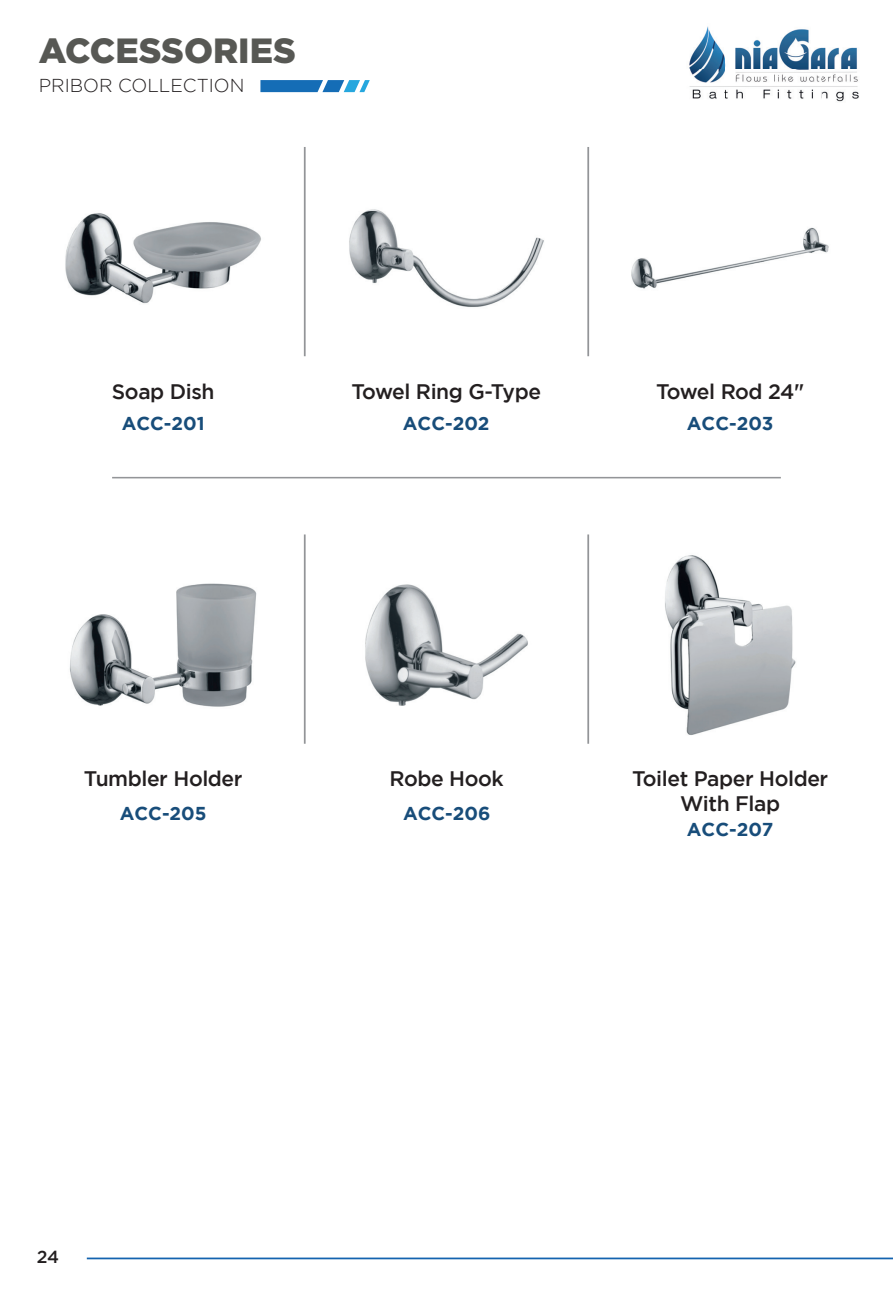
<style>
.page{position:relative;width:893px;height:1290px;background:#fff}
.page>*{position:absolute;margin:0;border:0;box-sizing:border-box;transform-origin:0 0}
.t1{font:900 35px "Gotham";color:#575854}
.t2{font:500 21px/24.5px "Gotham";letter-spacing:-.02em;color:#231f20;text-align:center}
.t3{font:500 21px "Gotham";letter-spacing:-.04em;color:#231f20}
.t4{font:700 18.55px "Gotham";color:#184d7a}
.t5{font:300 18.55px "Gotham";color:#231f20}
.t6{font:500 17.5px "Gotham";color:#231f20}
</style>
<div class="page">
<img style="left:689px;top:26px;width:170px;height:76px">
<hr style="left:87px;top:1257px;width:806px;height:2px;background:#1363af">
<svg style="left:260px;top:80px;width:110px;height:12px"></svg>
<hr style="left:112px;top:477px;width:669px;height:1px;background:#939598">
<hr style="left:304px;top:147px;width:2px;height:209px;background:#939598">
<hr style="left:587px;top:147px;width:2px;height:209px;background:#939598">
<img style="left:65px;top:213px;width:196px;height:91px">
<img style="left:349px;top:209px;width:195px;height:98px">
<img style="left:631px;top:227px;width:198px;height:62px">
<hr style="left:304px;top:534px;width:2px;height:210px;background:#939598">
<hr style="left:587px;top:534px;width:2px;height:210px;background:#939598">
<img style="left:69px;top:583px;width:188px;height:124px">
<img style="left:365px;top:584px;width:163px;height:122px">
<img style="left:665px;top:555px;width:131px;height:180px">
<h1 class="t1" style="left:39px;top:30px;width:259px">ACCESSORIES</h1>
<p class="t5" style="left:39px;top:75px;width:207px">PRIBOR COLLECTION</p>
<p class="t2" style="left:112px;top:378px;width:104px">Soap Dish</p>
<p class="t4" style="left:122px;top:413px;width:84px">ACC-201</p>
<p class="t2" style="left:351px;top:378px;width:191px">Towel Ring G-Type</p>
<p class="t4" style="left:403px;top:413px;width:88px">ACC-202</p>
<p class="t3" style="left:656px;top:379px;width:150px">Towel Rod 24"</p>
<p class="t4" style="left:687px;top:413px;width:88px">ACC-203</p>
<p class="t2" style="left:84px;top:766px;width:160px">Tumbler Holder</p>
<p class="t4" style="left:120px;top:803px;width:88px">ACC-205</p>
<p class="t2" style="left:390px;top:766px;width:116px">Robe Hook</p>
<p class="t4" style="left:403px;top:803px;width:89px">ACC-206</p>
<p class="t2" style="left:632px;top:766px;width:198px">Toilet Paper Holder<br>With Flap</p>
<p class="t4" style="left:687px;top:819px;width:88px">ACC-207</p>
<p class="t6" style="left:37px;top:1246px;width:24px">24</p>
</div>
